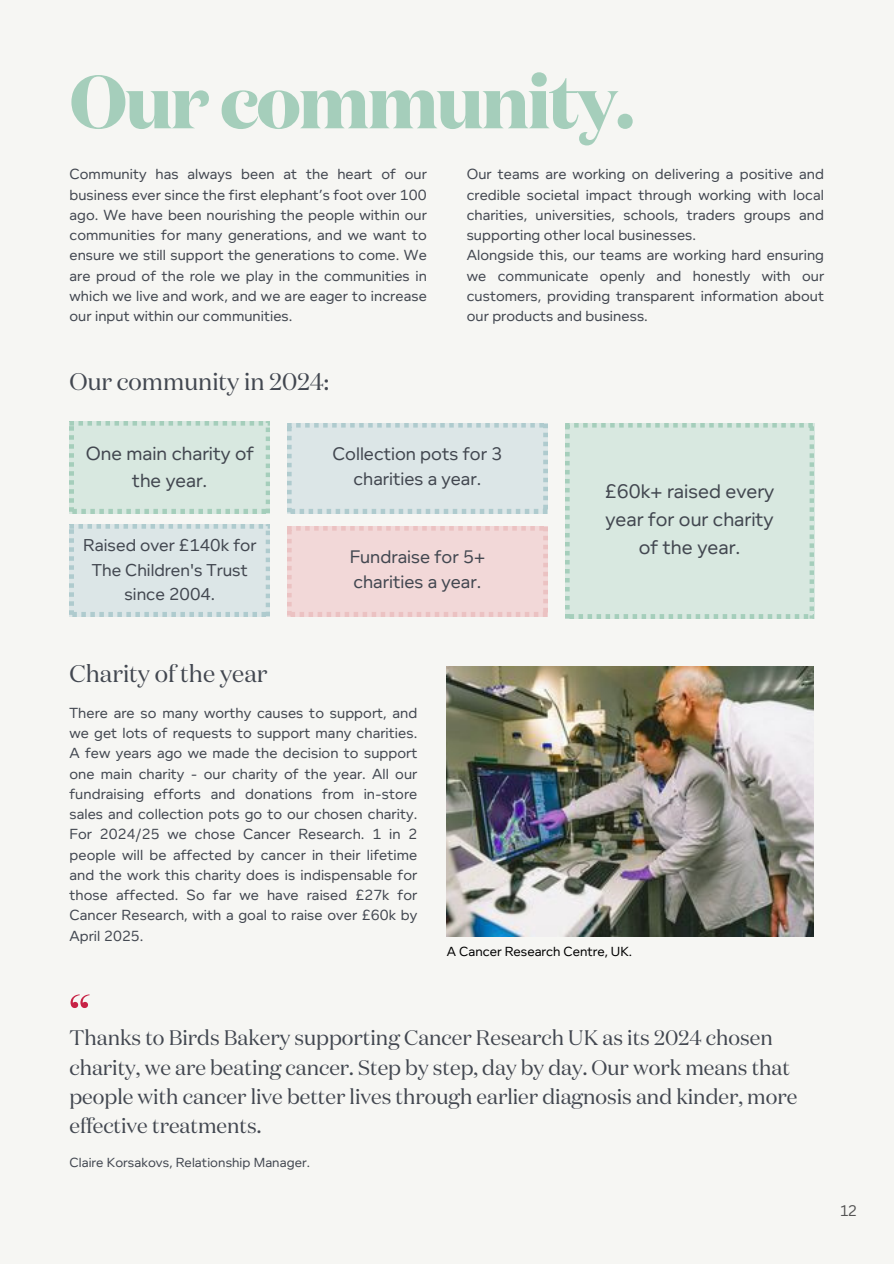
<style>
.page{position:relative;width:894px;height:1264px;background:#fff}
.page>*{position:absolute;margin:0;border:0;box-sizing:border-box;transform-origin:0 0}
.t1{font:700 75px "Domaine Display";letter-spacing:-.025em;color:#a5cebb}
.t2{font:52.5px "Domaine Display";color:#c72245}
.t3{font:24px "Domaine Display";color:#424750}
.t4{font:21px/29.2px "Domaine Display";color:#424750}
.t5{font:20.1px/28.2px "Foundry Context";color:#424750;text-align:center}
.t6{font:19.5px/27px "Foundry Context";color:#424750;text-align:center}
.t7{font:18.6px/25.8px "Foundry Context";color:#424750;text-align:center}
.t8{font:17.7px/24.3px "Foundry Context";color:#424750;text-align:center}
.t9{font:15px/20.2px "Foundry Context";letter-spacing:.005em;color:#424750;text-align:justify}
.t10{font:15px "Canva Sans";color:#545454}
.t11{font:13.5px "Foundry Context";letter-spacing:.005em;color:#424750}
.t12{font:13.5px "Foundry Context";color:#000}
</style>
<div class="page">
<div style="left:0;top:0;width:893px;height:1263px;background:#f6f6f3"></div>
<div style="left:287px;top:526px;width:260px;height:90px;background:#f2d8d8"></div>
<div style="left:565px;top:423px;width:248px;height:195px;background:#d8e8e0"></div>
<div style="left:287px;top:423px;width:260px;height:90px;background:#dce6e7"></div>
<svg style="left:69px;top:421px;width:201px;height:92px;background:#d4e6dd"></svg>
<img style="left:446px;top:666px;width:367px;height:270px">
<svg style="left:69px;top:524px;width:201px;height:92px;background:#d8e4e5"></svg>
<h5 class="t1" style="left:69px;top:51px;width:566px">Our community.</h5>
<h5 class="t9" style="left:69px;top:165px;width:359px">Community has always been at the heart of our business ever since the first elephant’s foot over 100 ago. We have been nourishing the people within our communities for many generations, and we want to ensure we still support the generations to come. We are proud of the role we play in the communities in which we live and work, and we are eager to increase our input within our communities.</h5>
<h2 class="t9" style="left:466px;top:165px;width:359px;text-align:left">Our teams are working on delivering a positive and credible societal impact through working with local charities, universities, schools, traders groups and supporting other local businesses.<br>Alongside this, our teams are working hard ensuring we communicate openly and honestly with our customers, providing transparent information about our products and business.</h2>
<h3 class="t3" style="left:69px;top:365px;width:261px">Our community in 2024:</h3>
<h4 class="t6" style="left:86px;top:441px;width:170px">One main charity of the year.</h4>
<h4 class="t7" style="left:332px;top:441px;width:171px">Collection pots for 3 charities a year.</h4>
<h5 class="t8" style="left:83px;top:534px;width:174px">Raised over £140k for<br>The Children's Trust since 2004.</h5>
<h4 class="t7" style="left:349px;top:544px;width:137px;text-align:left">Fundraise for 5+ charities a year.</h4>
<h3 class="t5" style="left:604px;top:477px;width:171px">£60k+ raised every year for our charity of the year.</h3>
<h5 class="t3" style="left:69px;top:657px;width:199px">Charity of the year</h5>
<h2 class="t9" style="left:69px;top:703px;width:349px">There are so many worthy causes to support, and we get lots of requests to support many charities.<br>A few years ago we made the decision to support one main charity - our charity of the year. All our fundraising efforts and donations from in-store sales and collection pots go to our chosen charity.<br>For 2024/25 we chose Cancer Research. 1 in 2 people will be affected by cancer in their lifetime and the work this charity does is indispensable for those affected. So far we have raised £27k for Cancer Research, with a goal to raise over £60k by April 2025.</h2>
<p class="t2" style="left:69px;top:979px;width:22px">“</p>
<h3 class="t12" style="left:446px;top:944px;width:187px">A Cancer Research Centre, UK.</h3>
<p class="t4" style="left:69px;top:1022px;width:729px">Thanks to Birds Bakery supporting Cancer Research UK as its 2024 chosen charity, we are beating cancer. Step by step, day by day. Our work means that people with cancer live better lives through earlier diagnosis and kinder, more effective treatments.</p>
<p class="t11" style="left:69px;top:1154px;width:242px">Claire Korsakovs, Relationship Manager.</p>
<h1 class="t10" style="left:840px;top:1199px;width:18px">12</h1>
</div>
